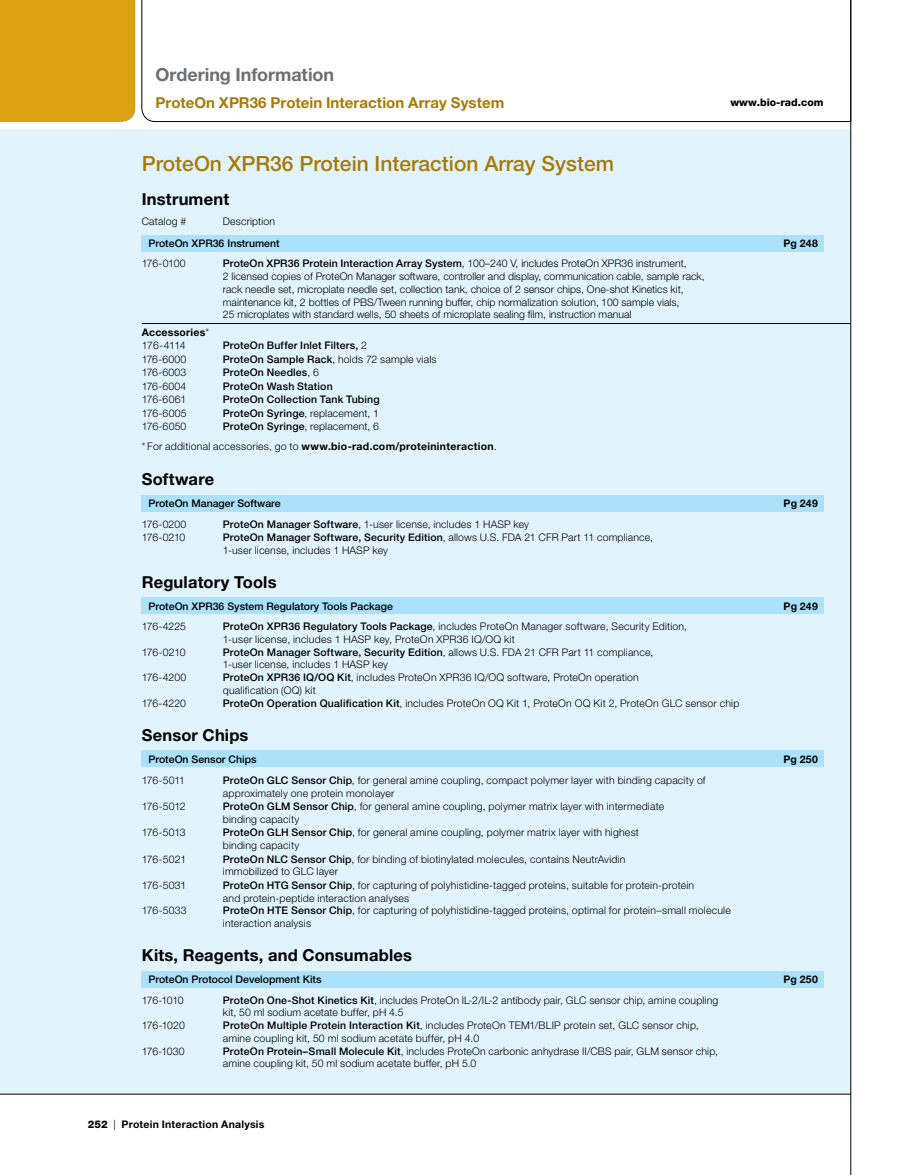
<style>
.page{position:relative;width:905px;height:1175px;background:#fff}
.page>*{position:absolute;margin:0;border:0;box-sizing:border-box;transform-origin:0 0}
.t1{font:500 21px "Helvetica Neue LT Std";color:#a67a05}
.t2{font:700 18px "Helvetica Neue LT Std";letter-spacing:-.005em;color:#6d6e71}
.t3{font:700 16.5px "Helvetica Neue LT Std";letter-spacing:.01em;color:#000}
.t4{font:700 15px "Helvetica Neue LT Std";letter-spacing:.005em;color:#a67a05}
.t5{font:300 10.5px/12.8px "Helvetica Neue LT Std";letter-spacing:.015em;color:#000}
.t6{font:500 10.5px "Helvetica Neue LT Std";color:#000}
.t7{font:700 10.5px/13.5px "Helvetica Neue LT Std";letter-spacing:.02em;color:#000}
.t8{font:500 10.5px "Helvetica Neue LT Std";letter-spacing:.02em;color:#000}
.t9{font:800 10.5px "Helvetica Neue LT Std";color:#000}
.s1{font-weight:500}
.s2{font-weight:300}
.s3{font-weight:700}
.s4{font-weight:800}
</style>
<div class="page">
<div style="left:0;top:0;width:135px;height:122px;background:#dba111"></div>
<svg style="left:141px;top:0;width:709px;height:122px"></svg>
<div style="left:0;top:129px;width:850px;height:965px;background:#e1f4fd"></div>
<hr style="left:142px;top:323px;width:708px;height:1px;background:#000">
<div style="left:142px;top:235px;width:682px;height:16px;background:#abe1fa"></div>
<div style="left:142px;top:495px;width:682px;height:16px;background:#abe1fa"></div>
<div style="left:142px;top:598px;width:682px;height:16px;background:#abe1fa"></div>
<div style="left:142px;top:750px;width:682px;height:17px;background:#abe1fa"></div>
<div style="left:142px;top:971px;width:682px;height:16px;background:#abe1fa"></div>
<hr style="left:0;top:1093px;width:850px;height:1px;background:#000">
<hr style="left:850px;top:0;width:1px;height:1174px;background:#000">
<h2 class="t2" style="left:155px;top:63px;width:180px">Ordering Information</h2>
<h3 class="t4" style="left:155px;top:93px;width:350px">ProteOn XPR36 Protein Interaction Array System</h3>
<p class="t9" style="left:730px;top:96px;width:94px">www.bio-rad.com</p>
<h1 class="t1" style="left:142px;top:151px;width:473px">ProteOn XPR36 Protein Interaction Array System</h1>
<h3 class="t3" style="left:142px;top:189px;width:89px">Instrument</h3>
<p class="t5" style="left:142px;top:214px;width:46px">Catalog #</p>
<p class="t5" style="left:223px;top:214px;width:54px">Description</p>
<p class="t6" style="left:148px;top:237px;width:132px">ProteOn XPR36 Instrument</p>
<p class="t7" style="left:783px;top:236px;width:36px">Pg 248</p>
<p class="t5" style="left:142px;top:257px;width:45px">176-0100</p>
<p class="t5" style="left:223px;top:257px;width:483px"><span class="s1">ProteOn XPR36 Protein Interaction Array System</span>, 100–240 V, includes ProteOn XPR36 instrument,<br>2 licensed copies of ProteOn Manager software, controller and display, communication cable, sample rack, rack needle set, microplate needle set, collection tank, choice of 2 sensor chips, One-shot Kinetics kit, maintenance kit, 2 bottles of PBS/Tween running buffer, chip normalization solution, 100 sample vials,<br>25 microplates with standard wells, 50 sheets of microplate sealing film, instruction manual</p>
<p class="t7" style="left:142px;top:325px;width:69px">Accessories<span class="s2">*<br>176-4114</span></p>
<p class="t6" style="left:223px;top:339px;width:146px">ProteOn Buffer Inlet Filters, <span class="s2">2</span></p>
<p class="t5" style="left:142px;top:352px;width:46px">176-6000</p>
<p class="t5" style="left:223px;top:352px;width:215px"><span class="s1">ProteOn Sample Rack</span>, holds 72 sample vials</p>
<p class="t5" style="left:142px;top:366px;width:46px">176-6003</p>
<p class="t6" style="left:223px;top:366px;width:98px">ProteOn Needles<span class="s2">, 6</span></p>
<p class="t5" style="left:142px;top:379px;width:46px">176-6004</p>
<p class="t6" style="left:223px;top:379px;width:111px">ProteOn Wash Station</p>
<p class="t5" style="left:142px;top:393px;width:46px">176-6061</p>
<p class="t6" style="left:223px;top:393px;width:158px">ProteOn Collection Tank Tubing</p>
<p class="t5" style="left:142px;top:406px;width:46px">176-6005</p>
<p class="t8" style="left:223px;top:406px;width:158px">ProteOn Syringe<span class="s2">, replacement, 1</span></p>
<p class="t5" style="left:142px;top:420px;width:46px">176-6050</p>
<p class="t5" style="left:142px;top:416px;width:356px;line-height:19.5px;text-indent:81px"><span class="s1">ProteOn Syringe</span>, replacement, 6<br>* For additional accessories, go to <span class="s3">www.bio-rad.com/proteininteraction</span>.</p>
<h3 class="t3" style="left:142px;top:469px;width:74px">Software</h3>
<p class="t6" style="left:148px;top:497px;width:133px">ProteOn Manager Software</p>
<p class="t7" style="left:783px;top:496px;width:36px">Pg 249</p>
<p class="t5" style="left:142px;top:518px;width:46px">176-0200</p>
<p class="t5" style="left:223px;top:518px;width:308px"><span class="s1">ProteOn Manager Software</span>, 1-user license, includes 1 HASP key</p>
<p class="t5" style="left:142px;top:531px;width:45px">176-0210</p>
<p class="t5" style="left:223px;top:531px;width:432px"><span class="s1">ProteOn Manager Software, Security Edition</span>, allows U.S. FDA 21 CFR Part 11 compliance,<br>1-user license, includes 1 HASP key</p>
<h3 class="t3" style="left:142px;top:571px;width:136px">Regulatory Tools</h3>
<p class="t6" style="left:148px;top:599px;width:246px">ProteOn XPR36 System Regulatory Tools Package</p>
<p class="t7" style="left:783px;top:599px;width:36px">Pg 249</p>
<p class="t5" style="left:142px;top:620px;width:46px">176-4225</p>
<p class="t5" style="left:223px;top:620px;width:466px"><span class="s1">ProteOn XPR36 Regulatory Tools Package</span>, includes ProteOn Manager software, Security Edition,<br>1-user license, includes 1 HASP key, ProteOn XPR36 IQ/OQ kit</p>
<p class="t5" style="left:142px;top:645px;width:45px">176-0210</p>
<p class="t5" style="left:223px;top:645px;width:432px"><span class="s1">ProteOn Manager Software, Security Edition</span>, allows U.S. FDA 21 CFR Part 11 compliance,<br>1-user license, includes 1 HASP key</p>
<p class="t5" style="left:142px;top:671px;width:46px">176-4200</p>
<p class="t5" style="left:223px;top:671px;width:417px"><span class="s1">ProteOn XPR36 IQ/OQ Kit</span>, includes ProteOn XPR36 IQ/OQ software, ProteOn operation qualification (OQ) kit</p>
<p class="t5" style="left:142px;top:696px;width:46px">176-4220</p>
<p class="t5" style="left:223px;top:696px;width:518px"><span class="s1">ProteOn Operation Qualification Kit</span>, includes ProteOn OQ Kit 1, ProteOn OQ Kit 2, ProteOn GLC sensor chip</p>
<h3 class="t3" style="left:142px;top:724px;width:108px">Sensor Chips</h3>
<p class="t6" style="left:148px;top:752px;width:109px">ProteOn Sensor Chips</p>
<p class="t7" style="left:783px;top:752px;width:36px">Pg 250</p>
<p class="t5" style="left:142px;top:773px;width:45px">176-5011</p>
<p class="t5" style="left:223px;top:773px;width:484px"><span class="s1">ProteOn GLC Sensor Chip</span>, for general amine coupling, compact polymer layer with binding capacity of approximately one protein monolayer</p>
<p class="t5" style="left:142px;top:799px;width:45px">176-5012</p>
<p class="t5" style="left:223px;top:799px;width:443px"><span class="s1">ProteOn GLM Sensor Chip</span>, for general amine coupling, polymer matrix layer with intermediate binding capacity</p>
<p class="t5" style="left:142px;top:826px;width:45px">176-5013</p>
<p class="t5" style="left:223px;top:826px;width:417px"><span class="s1">ProteOn GLH Sensor Chip</span>, for general amine coupling, polymer matrix layer with highest binding capacity</p>
<p class="t5" style="left:142px;top:852px;width:46px">176-5021</p>
<p class="t5" style="left:223px;top:852px;width:404px"><span class="s1">ProteOn NLC Sensor Chip</span>, for binding of biotinylated molecules, contains NeutrAvidin immobilized to GLC layer</p>
<p class="t5" style="left:142px;top:878px;width:46px">176-5031</p>
<p class="t5" style="left:223px;top:878px;width:473px"><span class="s1">ProteOn HTG Sensor Chip</span>, for capturing of polyhistidine-tagged proteins, suitable for protein-protein and protein-peptide interaction analyses</p>
<p class="t5" style="left:142px;top:904px;width:46px">176-5033</p>
<p class="t5" style="left:223px;top:904px;width:509px"><span class="s1">ProteOn HTE Sensor Chip</span>, for capturing of polyhistidine-tagged proteins, optimal for protein–small molecule interaction analysis</p>
<h3 class="t3" style="left:142px;top:945px;width:271px">Kits, Reagents, and Consumables</h3>
<p class="t6" style="left:148px;top:973px;width:174px">ProteOn Protocol Development Kits</p>
<p class="t7" style="left:783px;top:972px;width:36px">Pg 250</p>
<p class="t5" style="left:142px;top:993px;width:43px">176-1010</p>
<p class="t5" style="left:223px;top:993px;width:497px"><span class="s1">ProteOn One-Shot Kinetics Kit</span>, includes ProteOn IL-2/IL-2 antibody pair, GLC sensor chip, amine coupling kit, 50 ml sodium acetate buffer, pH 4.5</p>
<p class="t5" style="left:142px;top:1018px;width:45px">176-1020</p>
<p class="t5" style="left:223px;top:1018px;width:477px"><span class="s1">ProteOn Multiple Protein Interaction Kit</span>, includes ProteOn TEM1/BLIP protein set, GLC sensor chip, amine coupling kit, 50 ml sodium acetate buffer, pH 4.0</p>
<p class="t5" style="left:142px;top:1044px;width:44px">176-1030</p>
<p class="t5" style="left:223px;top:1044px;width:496px"><span class="s1">ProteOn Protein–Small Molecule Kit</span>, includes ProteOn carbonic anhydrase II/CBS pair, GLM sensor chip, amine coupling kit, 50 ml sodium acetate buffer, pH 5.0</p>
<p class="t7" style="left:88px;top:1117px;width:178px"><span class="s4">252</span> <span class="s2">|</span> Protein Interaction Analysis</p>
</div>
